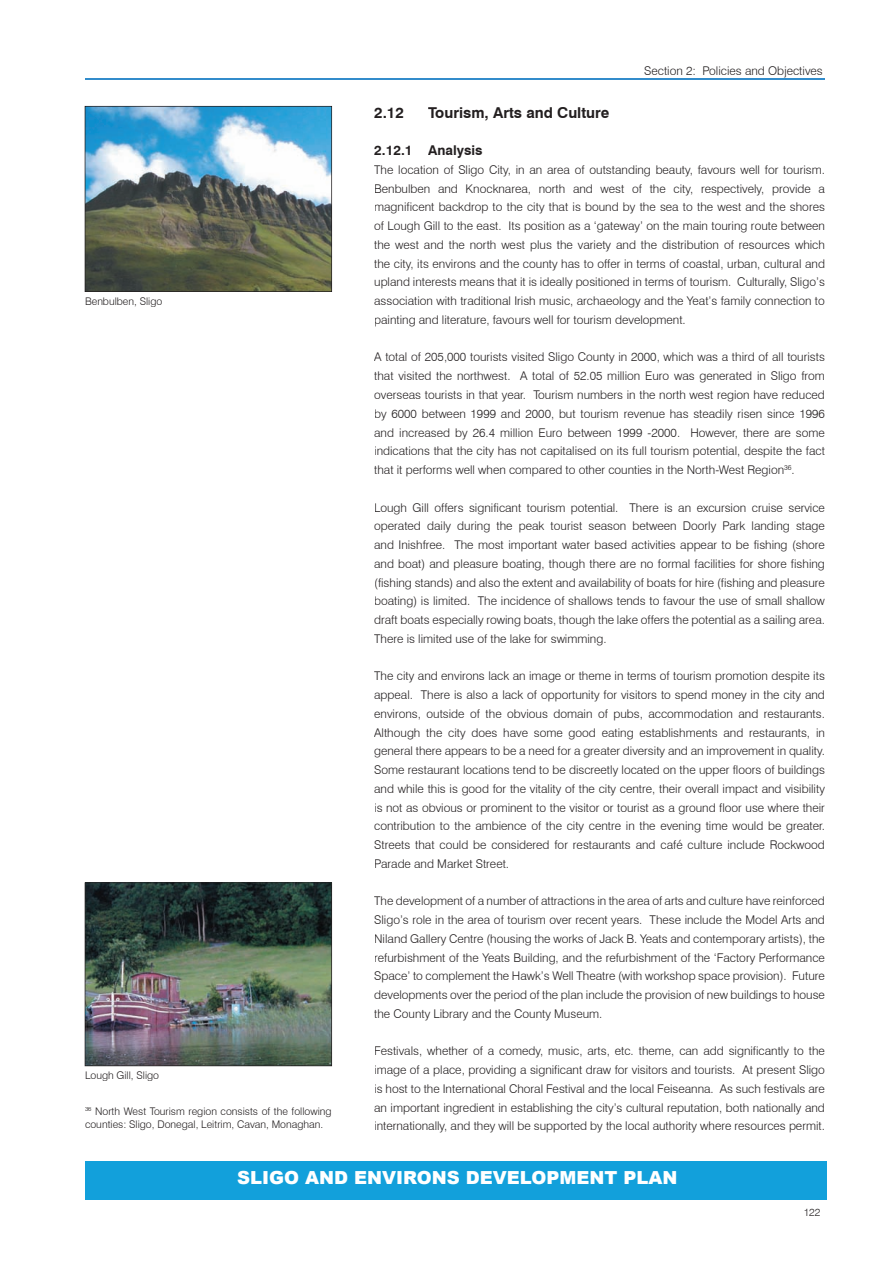
<style>
.page{position:relative;width:893px;height:1263px;background:#fff}
.page>*{position:absolute;margin:0;border:0;box-sizing:border-box;transform-origin:0 0}
.t1{font:900 18px "Arial";color:#fff}
.t2{font:700 15px "Swiss 721 BT";color:#231f20}
.t3{font:700 13.5px "Swiss 721 BT";color:#231f20}
.t4{font:300 12px/18.8px "Swiss 721 BT";color:#231f20;text-align:justify}
.t5{font:300 10.5px/13.5px "Swiss 721 BT";color:#231f20}
</style>
<div class="page">
<hr style="left:85px;top:79px;width:740px;height:1px;background:#328ccb">
<div style="left:85px;top:1161px;width:742px;height:38px;background:#12a0db"></div>
<img style="left:86px;top:107px;width:245px;height:184px">
<hr style="left:85px;top:106px;width:1px;height:186px;background:#231f20">
<hr style="left:85px;top:291px;width:247px;height:1px;background:#231f20">
<hr style="left:331px;top:106px;width:1px;height:186px;background:#231f20">
<hr style="left:85px;top:106px;width:247px;height:1px;background:#231f20">
<img style="left:86px;top:883px;width:245px;height:182px">
<hr style="left:85px;top:883px;width:1px;height:183px;background:#231f20">
<hr style="left:85px;top:1065px;width:247px;height:1px;background:#231f20">
<hr style="left:331px;top:883px;width:1px;height:183px;background:#231f20">
<hr style="left:85px;top:882px;width:247px;height:1px;background:#231f20">
<p class="t5" style="left:85px;top:294px;width:79px">Benbulben, Sligo</p>
<p class="t5" style="left:85px;top:1068px;width:76px">Lough Gill, Sligo</p>
<p class="t5" style="left:85px;top:1104px;width:248px"><sup>36</sup> North West Tourism region consists of the following counties: Sligo, Donegal, Leitrim, Cavan, Monaghan.</p>
<p class="t4" style="left:644px;top:62px;width:180px">Section 2: Policies and Objectives</p>
<p class="t2" style="left:374px;top:103px;width:31px">2.12</p>
<p class="t2" style="left:428px;top:103px;width:183px">Tourism, Arts and Culture</p>
<p class="t3" style="left:374px;top:142px;width:110px">2.12.1 Analysis</p>
<p class="t4" style="left:374px;top:160px;width:452px">The location of Sligo City, in an area of outstanding beauty, favours well for tourism.<br>Benbulben and Knocknarea, north and west of the city, respectively, provide a magnificent backdrop to the city that is bound by the sea to the west and the shores of Lough Gill to the east. Its position as a ‘gateway’ on the main touring route between the west and the north west plus the variety and the distribution of resources which the city, its environs and the county has to offer in terms of coastal, urban, cultural and upland interests means that it is ideally positioned in terms of tourism. Culturally, Sligo’s association with traditional Irish music, archaeology and the Yeat’s family connection to painting and literature, favours well for tourism development.</p>
<p class="t4" style="left:374px;top:348px;width:452px">A total of 205,000 tourists visited Sligo County in 2000, which was a third of all tourists that visited the northwest. A total of 52.05 million Euro was generated in Sligo from overseas tourists in that year. Tourism numbers in the north west region have reduced by 6000 between 1999 and 2000, but tourism revenue has steadily risen since 1996 and increased by 26.4 million Euro between 1999 -2000. However, there are some indications that the city has not capitalised on its full tourism potential, despite the fact that it performs well when compared to other counties in the North-West Region<sup>36</sup>.</p>
<p class="t4" style="left:374px;top:498px;width:452px">Lough Gill offers significant tourism potential. There is an excursion cruise service operated daily during the peak tourist season between Doorly Park landing stage and Inishfree. The most important water based activities appear to be fishing (shore and boat) and pleasure boating, though there are no formal facilities for shore fishing (fishing stands) and also the extent and availability of boats for hire (fishing and pleasure boating) is limited. The incidence of shallows tends to favour the use of small shallow draft boats especially rowing boats, though the lake offers the potential as a sailing area.<br>There is limited use of the lake for swimming.</p>
<p class="t4" style="left:374px;top:666px;width:452px">The city and environs lack an image or theme in terms of tourism promotion despite its appeal. There is also a lack of opportunity for visitors to spend money in the city and environs, outside of the obvious domain of pubs, accommodation and restaurants.<br>Although the city does have some good eating establishments and restaurants, in general there appears to be a need for a greater diversity and an improvement in quality.<br>Some restaurant locations tend to be discreetly located on the upper floors of buildings and while this is good for the vitality of the city centre, their overall impact and visibility is not as obvious or prominent to the visitor or tourist as a ground floor use where their contribution to the ambience of the city centre in the evening time would be greater.<br>Streets that could be considered for restaurants and café culture include Rockwood Parade and Market Street.</p>
<p class="t4" style="left:374px;top:891px;width:452px">The development of a number of attractions in the area of arts and culture have reinforced Sligo’s role in the area of tourism over recent years. These include the Model Arts and Niland Gallery Centre (housing the works of Jack B. Yeats and contemporary artists), the refurbishment of the Yeats Building, and the refurbishment of the ‘Factory Performance Space’ to complement the Hawk’s Well Theatre (with workshop space provision). Future developments over the period of the plan include the provision of new buildings to house the County Library and the County Museum.</p>
<p class="t4" style="left:374px;top:1041px;width:452px">Festivals, whether of a comedy, music, arts, etc. theme, can add significantly to the image of a place, providing a significant draw for visitors and tourists. At present Sligo is host to the International Choral Festival and the local Feiseanna. As such festivals are an important ingredient in establishing the city’s cultural reputation, both nationally and internationally, and they will be supported by the local authority where resources permit.</p>
<h1 class="t1" style="left:237px;top:1165px;width:442px">SLIGO AND ENVIRONS DEVELOPMENT PLAN</h1>
<p class="t5" style="left:804px;top:1205px;width:18px">122</p>
</div>
